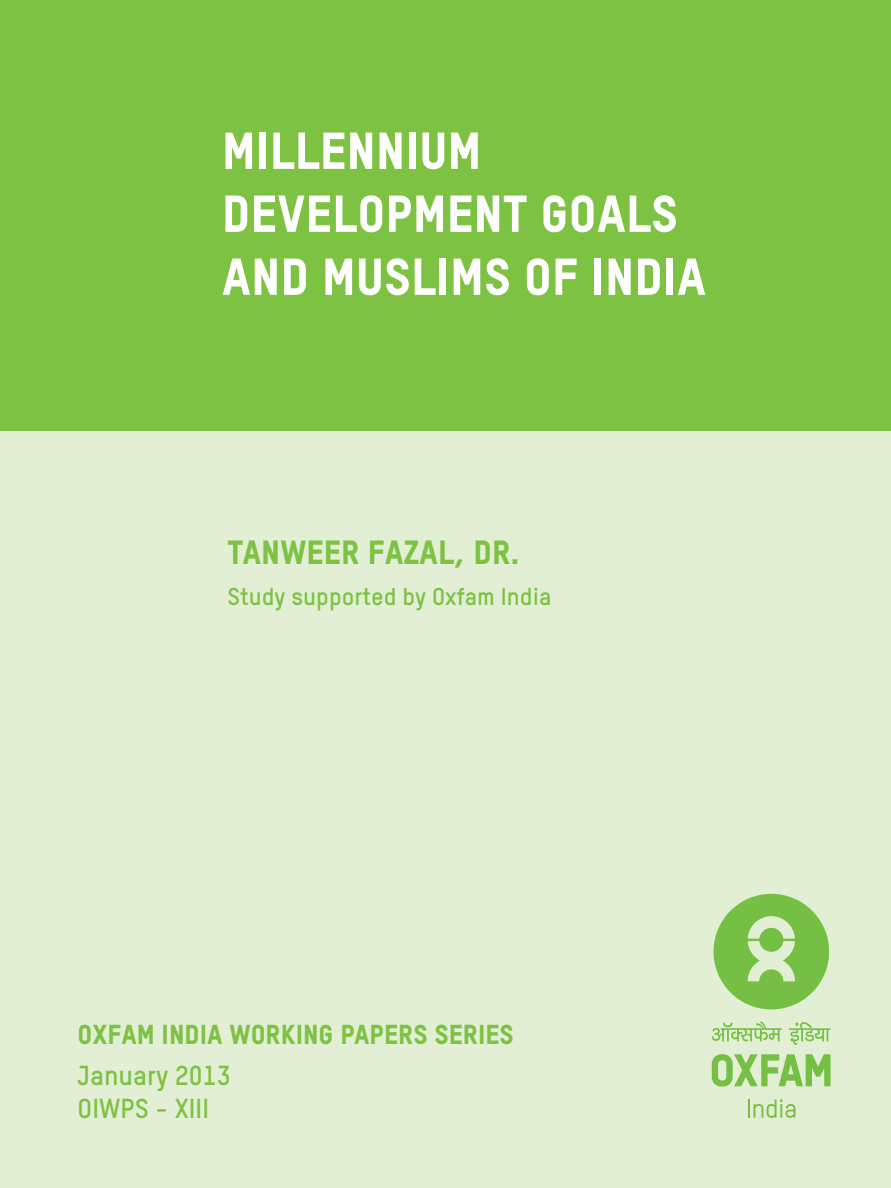
<style>
.page{position:relative;width:891px;height:1188px;background:#e2efd4}
.page>*{position:absolute;margin:0;border:0;box-sizing:border-box;transform-origin:0 0}
.t1{font:51px/63px "Oxfam TSTARPRO Headline";color:#fff}
.t2{font:33px "Oxfam TSTARPRO Headline";color:#7dc242}
.t3{font:27px "Oxfam TSTARPRO Headline";color:#7dc242}
.t4{font:700 27px/32.4px "Oxfam TSTARPRO";color:#7dc242}
.t5{font:700 24px "Oxfam TSTARPRO";color:#7dc242}
</style>
<div class="page">
<div style="left:0;top:0;width:891px;height:430px;background:#7dc242"></div>
<svg style="left:714px;top:894px;width:115px;height:115px"></svg>
<svg style="left:748px;top:1099px;width:47px;height:19px"></svg>
<svg style="left:712px;top:1054px;width:119px;height:33px"></svg>
<svg style="left:789px;top:1022px;width:41px;height:23px"></svg>
<svg style="left:712px;top:1021px;width:70px;height:20px"></svg>
<p class="t1" style="left:222px;top:118px;width:486px">MILLENNIUM<br>DEVELOPMENT GOALS<br>AND MUSLIMS OF INDIA</p>
<p class="t2" style="left:228px;top:531px;width:294px">TANWEER FAZAL, DR.</p>
<p class="t5" style="left:228px;top:582px;width:325px">Study supported by Oxfam India</p>
<p class="t3" style="left:78px;top:1018px;width:438px">OXFAM INDIA WORKING PAPERS SERIES</p>
<p class="t4" style="left:78px;top:1059px;width:154px">January 2013<br>OIWPS - XIII</p>
</div>
